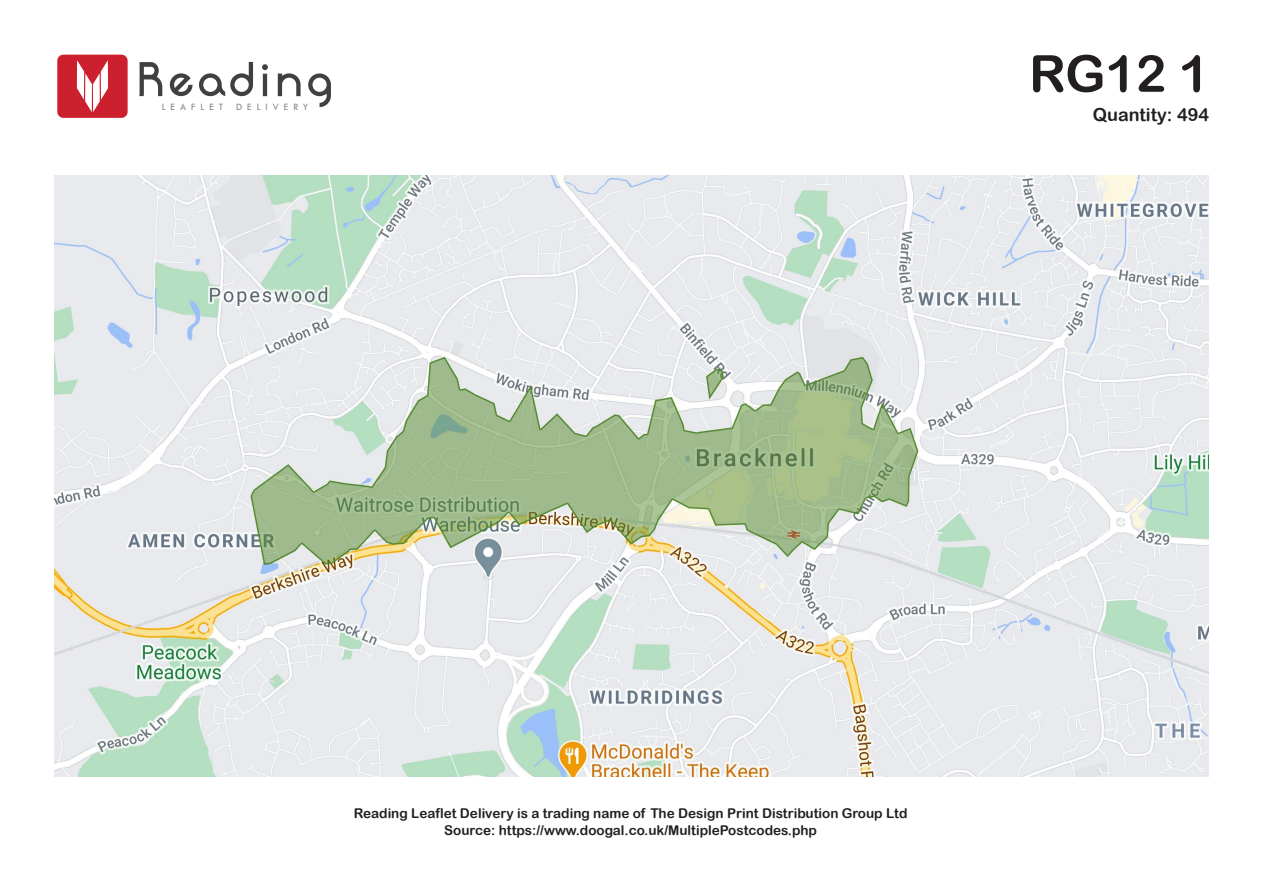
<style>
.page{position:relative;width:1263px;height:893px;background:#fff}
.page>*{position:absolute;margin:0;border:0;box-sizing:border-box;transform-origin:0 0}
.t1{font:51px "Arial Rounded MT Bold";color:#231f20}
.t2{font:18px "Arial Rounded MT Bold";color:#231f20}
.t3{font:13.5px "Arial Rounded MT Bold";color:#231f20}
.t4{font:10.05px "Tw Cen";letter-spacing:.5em;color:#848483}
</style>
<div class="page">
<div style="left:57px;top:55px;width:71px;height:63px;background:#cc202f;border-radius:6px"></div>
<svg style="left:77px;top:61px;width:31px;height:51px"></svg>
<svg style="left:170px;top:73px;width:23px;height:23px"></svg>
<svg style="left:199px;top:62px;width:54px;height:34px"></svg>
<svg style="left:262px;top:64px;width:6px;height:32px"></svg>
<svg style="left:278px;top:73px;width:23px;height:23px"></svg>
<svg style="left:308px;top:73px;width:23px;height:34px"></svg>
<svg style="left:139px;top:62px;width:23px;height:34px"></svg>
<img style="left:55px;top:176px;width:1153px;height:600px">
<p class="t4" style="left:162px;top:101px;width:63px">LEAFLET</p>
<p class="t4" style="left:236px;top:101px;width:74px">DELIVERY</p>
<p class="t1" style="left:1029px;top:44px;width:182px">RG12 1</p>
<p class="t2" style="left:1093px;top:104px;width:118px">Quantity: 494</p>
<p class="t3" style="left:354px;top:806px;width:555px">Reading Leaflet Delivery is a trading name of The Design Print Distribution Group Ltd</p>
<p class="t3" style="left:444px;top:822px;width:374px">Source: https://www.doogal.co.uk/MultiplePostcodes.php</p>
</div>
